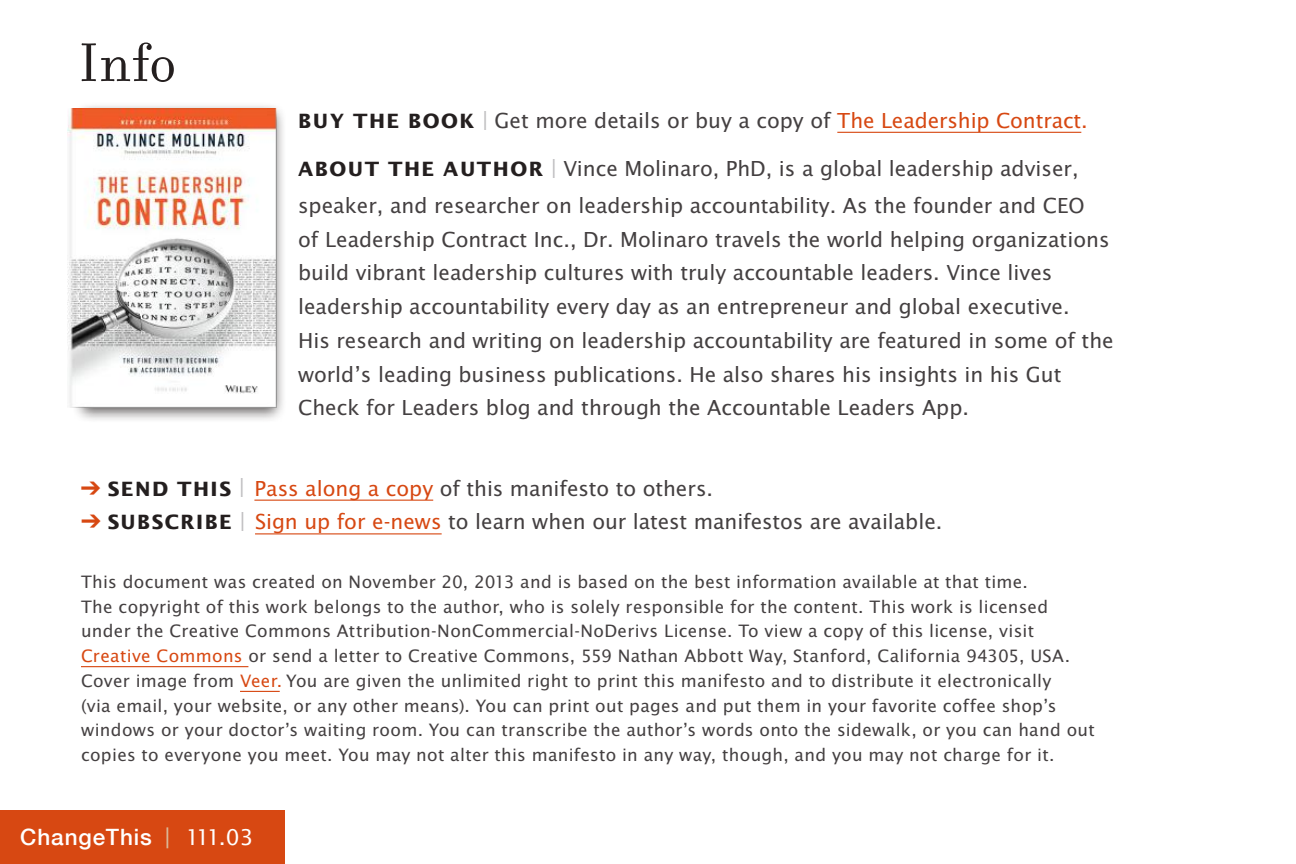
<style>
.page{position:relative;width:1296px;height:864px;background:#fff}
.page>*{position:absolute;margin:0;border:0;box-sizing:border-box;transform-origin:0 0}
.t1{font:58.5px "Filosofia OT";color:#241f1f}
.t2{font:22.5px/33.8px "Lucida Sans EFOP";color:#444041}
.t3{font:500 22.5px "Helvetica Neue";letter-spacing:.04em;color:#fff}
.t4{font:18.45px/24.8px "Lucida Sans EFOP";letter-spacing:.015em;color:#444041}
.s1{font-weight:700;font-size:21.38px;color:#241f1f}
.s2{color:#c0bfc1}
.s3{color:#d74812}
.s4{font-family:"Lucida Sans EFOP";font-weight:400;font-size:24.75px;color:#dbbc9b}
.s5{font-family:"Lucida Sans EFOP";font-weight:400;font-size:23.62px}
</style>
<div class="page">
<div style="left:0;top:810px;width:285px;height:54px;background:#d74812"></div>
<hr style="left:254px;top:500px;width:179px;height:1px;background:#d74812">
<hr style="left:255px;top:533px;width:187px;height:1px;background:#d74812">
<hr style="left:81px;top:666px;width:167px;height:1px;background:#d74812">
<hr style="left:240px;top:691px;width:40px;height:1px;background:#d74812">
<hr style="left:837px;top:132px;width:244px;height:1px;background:#d74812">
<div style="left:72px;top:102px;width:215px;height:321px;background:#241f1f;opacity:.75"></div>
<img style="left:67px;top:108px;width:210px;height:299px">
<h1 class="t1" style="left:79px;top:30px;width:99px">Info</h1>
<p class="t2" style="left:298px;top:98px;width:791px;line-height:48.1px"><span class="s1">BUY THE BOOK</span> <span class="s2">|</span> Get more details or buy a copy of <span class="s3">The Leadership Contract.<br></span><span class="s1">ABOUT THE AUTHOR</span> <span class="s2">|</span> Vince Molinaro, PhD, is a global leadership adviser,</p>
<p class="t2" style="left:298px;top:190px;width:817px">speaker, and researcher on leadership accountability. As the founder and CEO<br>of Leadership Contract Inc., Dr. Molinaro travels the world helping organizations build vibrant leadership cultures with truly accountable leaders. Vince lives leadership accountability every day as an entrepreneur and global executive.<br>His research and writing on leadership accountability are featured in some of the world’s leading business publications. He also shares his insights in his Gut Check for Leaders blog and through the Accountable Leaders App.</p>
<p class="t2" style="left:81px;top:472px;width:634px"><span class="s3">➔</span> <span class="s1">SEND THIS</span> <span class="s2">|</span> <span class="s3">Pass along a copy</span> of this manifesto to others.</p>
<p class="t2" style="left:81px;top:506px;width:863px"><span class="s3">➔</span> <span class="s1">SUBSCRIBE</span> <span class="s2">|</span> <span class="s3">Sign up for e-news</span> to learn when our latest manifestos are available.</p>
<p class="t4" style="left:81px;top:570px;width:1015px">This document was created on November 20, 2013 and is based on the best information available at that time.<br>The copyright of this work belongs to the author, who is solely responsible for the content. This work is licensed under the Creative Commons Attribution-NonCommercial-NoDerivs License. To view a copy of this license, visit <span class="s3">Creative Commons</span> or send a letter to Creative Commons, 559 Nathan Abbott Way, Stanford, California 94305, USA.<br>Cover image from <span class="s3">Veer.</span> You are given the unlimited right to print this manifesto and to distribute it electronically<br>(via email, your website, or any other means). You can print out pages and put them in your favorite coffee shop’s windows or your doctor’s waiting room. You can transcribe the author’s words onto the sidewalk, or you can hand out copies to everyone you meet. You may not alter this manifesto in any way, though, and you may not charge for it.</p>
<p class="t3" style="left:20px;top:823px;width:235px">ChangeThis <span class="s4">|</span> <span class="s5">111.03</span></p>
</div>
